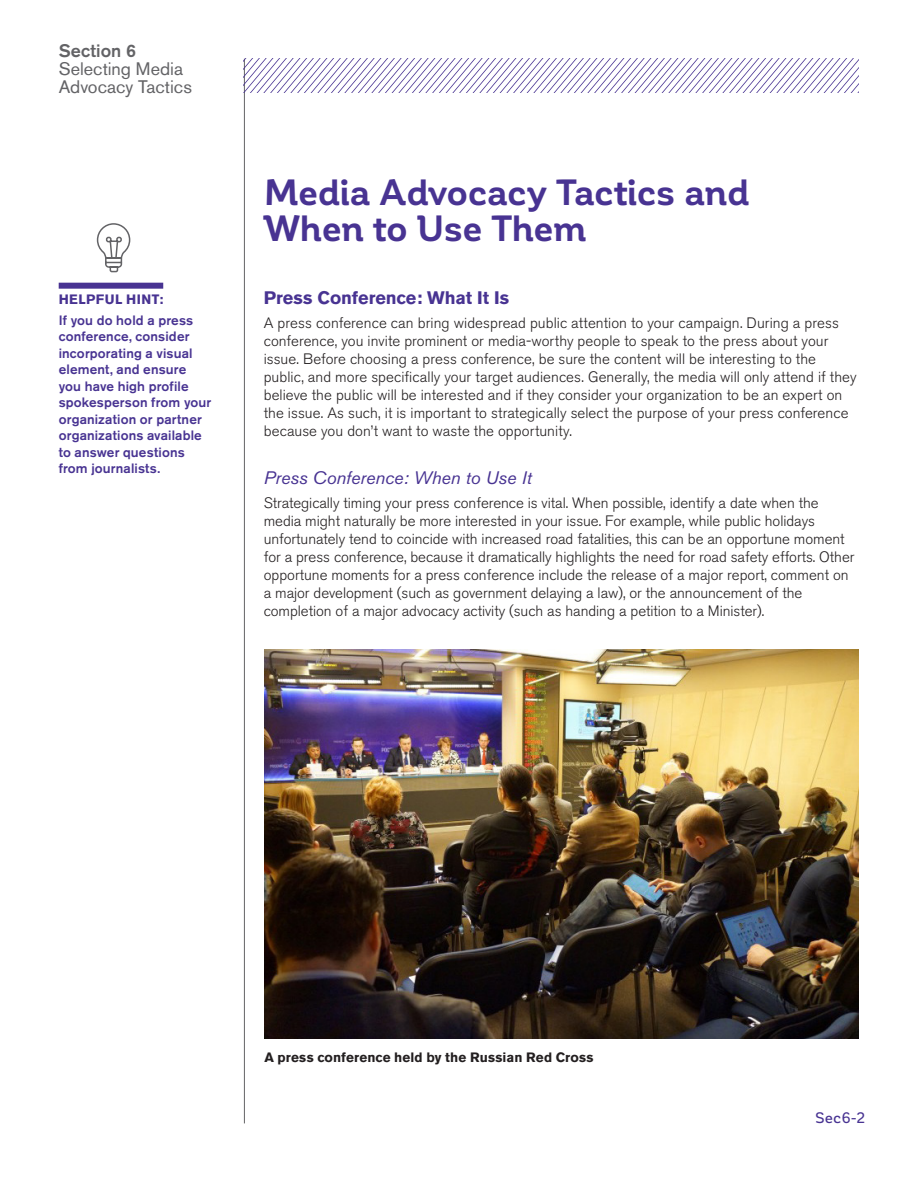
<style>
.page{position:relative;width:918px;height:1188px;background:#fff}
.page>*{position:absolute;margin:0;border:0;box-sizing:border-box;transform-origin:0 0}
._01_-_Body_1_col{font:700 36px/36px "Corporative";letter-spacing:-.01em;color:#483392}
.t1{font:18px/18px "Akzidenz Grotesk BE";color:#636366}
._01_-_Body_1_col-2{font:italic 18px "Akzidenz Grotesk BE";color:#483392}
._01_-_Body_1_col-3{font:700 18px "Akzidenz Grotesk BE";color:#483392}
.t2{font:500 18px "Akzidenz Grotesk BE";letter-spacing:.005em;color:#636366}
._01_-_Body_1_col-4{font:300 15px/18px "Akzidenz Grotesk BE";letter-spacing:-.005em;color:#231f20}
.t3{font:500 15px "Corporative";color:#483392}
.t4{font:500 13.5px/16.5px "Akzidenz Grotesk BE";letter-spacing:.01em;color:#483392}
.Captions{font:700 13.5px "Akzidenz Grotesk BE";letter-spacing:.01em;color:#231f20}
.t5{font:700 13.5px "Akzidenz Grotesk BE";letter-spacing:.035em;color:#483392}
</style>
<div class="page">
<hr style="left:244px;top:59px;width:1px;height:1064px;background:#636366">
<svg style="left:244px;top:58px;width:615px;height:35px"></svg>
<img style="left:264px;top:650px;width:595px;height:389px">
<div style="left:59px;top:283px;width:104px;height:6px;background:#483392"></div>
<svg style="left:96px;top:223px;width:35px;height:50px"></svg>
<p class="t2" style="left:59px;top:39px;width:79px">Section 6</p>
<p class="t1" style="left:59px;top:60px;width:135px">Selecting Media<br>Advocacy Tactics</p>
<p class="t5" style="left:59px;top:291px;width:106px">HELPFUL HINT:</p>
<p class="t4" style="left:59px;top:312px;width:154px">If you do hold a press conference, consider incorporating a visual element, and ensure you have high profile spokesperson from your organization or partner organizations available to answer questions from journalists.</p>
<p class="_01_-_Body_1_col" style="left:264px;top:175px;width:487px">Media Advocacy Tactics and<br>When to Use Them</p>
<p class="_01_-_Body_1_col-3" style="left:264px;top:287px;width:247px">Press Conference: What It Is</p>
<p class="_01_-_Body_1_col-4" style="left:264px;top:314px;width:594px">A press conference can bring widespread public attention to your campaign. During a press conference, you invite prominent or media-worthy people to speak to the press about your issue. Before choosing a press conference, be sure the content will be interesting to the public, and more specifically your target audiences. Generally, the media will only attend if they believe the public will be interested and if they consider your organization to be an expert on the issue. As such, it is important to strategically select the purpose of your press conference because you don’t want to waste the opportunity.</p>
<p class="_01_-_Body_1_col-2" style="left:264px;top:467px;width:269px">Press Conference: When to Use It</p>
<p class="_01_-_Body_1_col-4" style="left:264px;top:494px;width:592px">Strategically timing your press conference is vital. When possible, identify a date when the media might naturally be more interested in your issue. For example, while public holidays unfortunately tend to coincide with increased road fatalities, this can be an opportune moment for a press conference, because it dramatically highlights the need for road safety efforts. Other opportune moments for a press conference include the release of a major report, comment on a major development (such as government delaying a law), or the announcement of the completion of a major advocacy activity (such as handing a petition to a Minister).</p>
<p class="Captions" style="left:264px;top:1049px;width:331px">A press conference held by the Russian Red Cross</p>
<p class="t3" style="left:815px;top:1110px;width:51px">Sec6-2</p>
</div>
